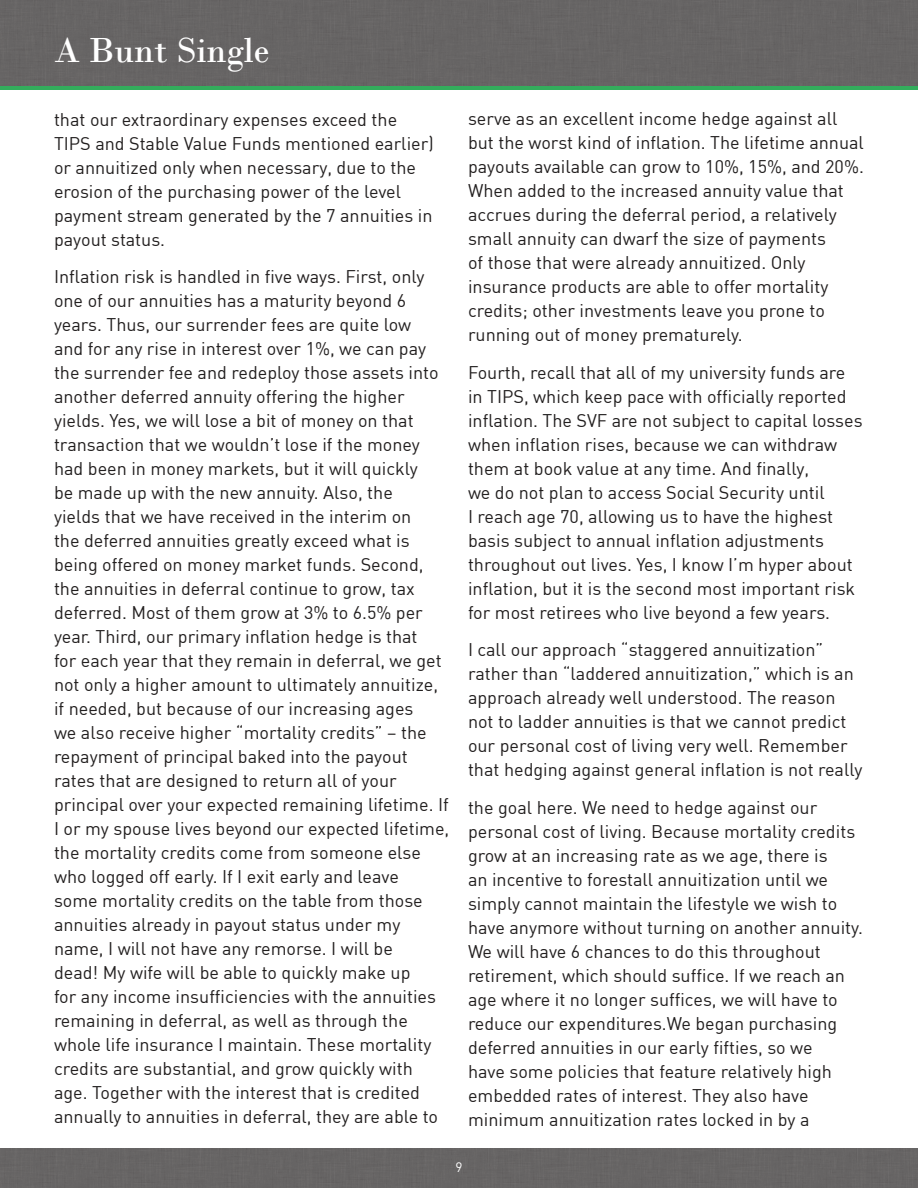
<style>
.page{position:relative;width:918px;height:1188px;background:#fff}
.page>*{position:absolute;margin:0;border:0;box-sizing:border-box;transform-origin:0 0}
.t1{font:36.6px "Bodoni";color:#fff}
.t2{font:18px/24px "DIN";color:#221f1f}
.t3{font:13.5px "DIN";color:#fff}
</style>
<div class="page">
<div style="left:0;top:0;width:918px;height:86px;background:#676565"></div>
<hr style="left:0;top:86px;width:918px;height:4px;background:#33ad5c">
<svg style="left:0;top:1148px;width:918px;height:1px"></svg>
<div style="left:0;top:1149px;width:918px;height:39px;background:#676565"></div>
<h1 class="t1" style="left:54px;top:34px;width:217px">A Bunt Single</h1>
<p class="t2" style="left:54px;top:109px;width:381px">that our extraordinary expenses exceed the TIPS and Stable Value Funds mentioned earlier) or annuitized only when necessary, due to the erosion of the purchasing power of the level payment stream generated by the 7 annuities in payout status.</p>
<p class="t2" style="left:54px;top:264px;width:397px">Inflation risk is handled in five ways. First, only one of our annuities has a maturity beyond 6 years. Thus, our surrender fees are quite low<br>and for any rise in interest over 1%, we can pay the surrender fee and redeploy those assets into another deferred annuity offering the higher yields. Yes, we will lose a bit of money on that transaction that we wouldn’t lose if the money had been in money markets, but it will quickly<br>be made up with the new annuity. Also, the<br>yields that we have received in the interim on<br>the deferred annuities greatly exceed what is being offered on money market funds. Second, the annuities in deferral continue to grow, tax deferred. Most of them grow at 3% to 6.5% per year. Third, our primary inflation hedge is that<br>for each year that they remain in deferral, we get not only a higher amount to ultimately annuitize, if needed, but because of our increasing ages<br>we also receive higher “mortality credits” – the repayment of principal baked into the payout rates that are designed to return all of your principal over your expected remaining lifetime. If I or my spouse lives beyond our expected lifetime, the mortality credits come from someone else who logged off early. If I exit early and leave<br>some mortality credits on the table from those annuities already in payout status under my name, I will not have any remorse. I will be<br>dead! My wife will be able to quickly make up<br>for any income insufficiencies with the annuities remaining in deferral, as well as through the whole life insurance I maintain. These mortality credits are substantial, and grow quickly with age. Together with the interest that is credited annually to annuities in deferral, they are able to</p>
<p class="t2" style="left:468px;top:108px;width:398px">serve as an excellent income hedge against all but the worst kind of inflation. The lifetime annual payouts available can grow to 10%, 15%, and 20%.<br>When added to the increased annuity value that accrues during the deferral period, a relatively small annuity can dwarf the size of payments<br>of those that were already annuitized. Only insurance products are able to offer mortality credits; other investments leave you prone to running out of money prematurely.</p>
<p class="t2" style="left:468px;top:362px;width:396px">Fourth, recall that all of my university funds are in TIPS, which keep pace with officially reported inflation. The SVF are not subject to capital losses when inflation rises, because we can withdraw them at book value at any time. And finally,<br>we do not plan to access Social Security until<br>I reach age 70, allowing us to have the highest basis subject to annual inflation adjustments throughout out lives. Yes, I know I’m hyper about inflation, but it is the second most important risk for most retirees who live beyond a few years.</p>
<p class="t2" style="left:468px;top:639px;width:396px">I call our approach “staggered annuitization” rather than “laddered annuitization,” which is an approach already well understood. The reason not to ladder annuities is that we cannot predict our personal cost of living very well. Remember that hedging against general inflation is not really</p>
<p class="t2" style="left:468px;top:797px;width:396px">the goal here. We need to hedge against our personal cost of living. Because mortality credits grow at an increasing rate as we age, there is<br>an incentive to forestall annuitization until we simply cannot maintain the lifestyle we wish to have anymore without turning on another annuity.<br>We will have 6 chances to do this throughout retirement, which should suffice. If we reach an age where it no longer suffices, we will have to reduce our expenditures.We began purchasing deferred annuities in our early fifties, so we<br>have some policies that feature relatively high embedded rates of interest. They also have minimum annuitization rates locked in by a</p>
<p class="t3" style="left:455px;top:1161px;width:9px">9</p>
</div>
